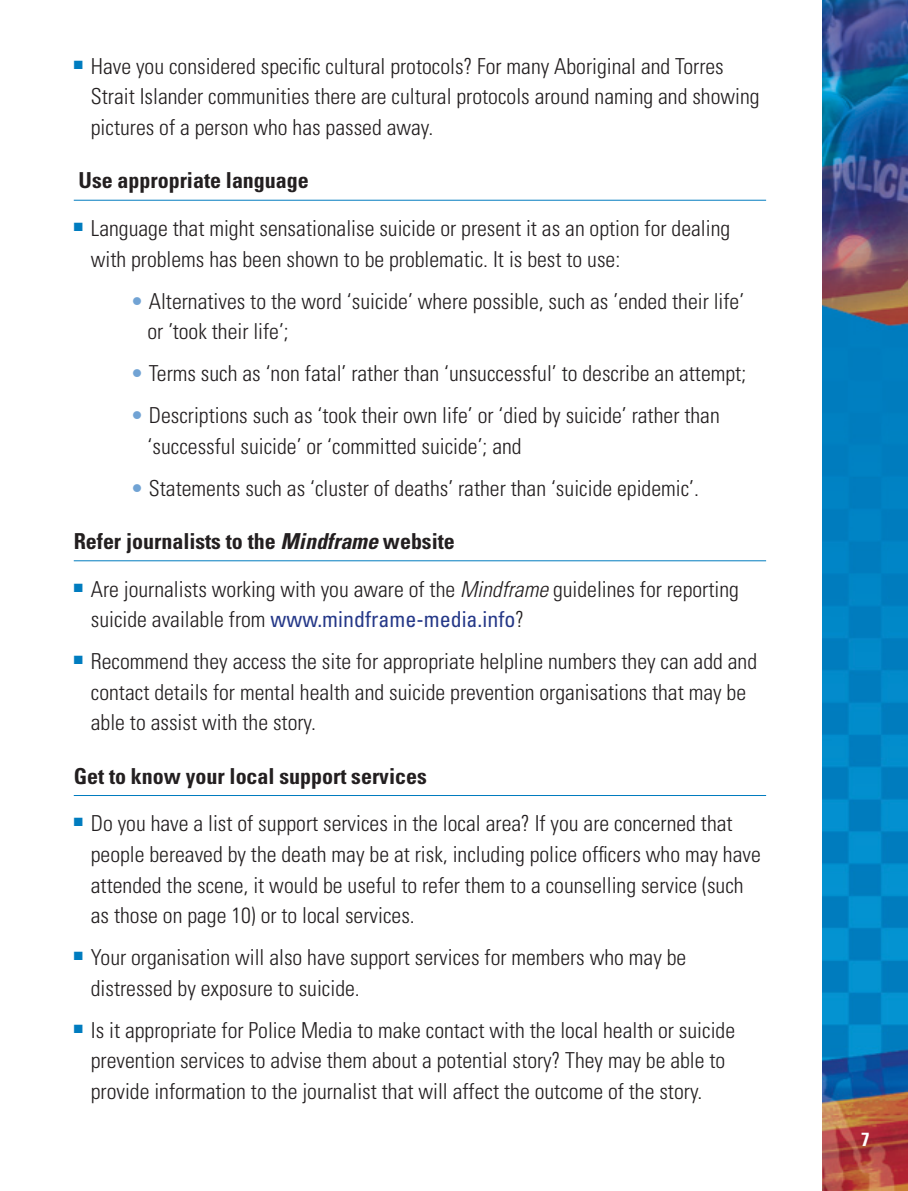
<style>
.page{position:relative;width:908px;height:1191px;background:#fff}
.page>*{position:absolute;margin:0;border:0;box-sizing:border-box;transform-origin:0 0}
.t1{font:300 condensed 22px/30.6px "Univers";color:#231f20}
.t2{font:700 condensed 22px "Univers";color:#231f20}
.t3{font:700 condensed 19px "Univers";color:#fff}
.s1{color:#71a3d4}
.s2{font-style:italic}
.s3{font-weight:400;color:#253888}
</style>
<div class="page">
<hr style="left:74px;top:200px;width:691px;height:1px;background:#007cbf">
<hr style="left:74px;top:560px;width:691px;height:1px;background:#007cbf">
<hr style="left:74px;top:795px;width:691px;height:1px;background:#007cbf">
<img style="left:822px;top:0;width:85px;height:1191px">
<p class="t1" style="left:91px;top:50px;width:670px;text-indent:-17px"><sup>■</sup> Have you considered specific cultural protocols? For many Aboriginal and Torres<br>Strait Islander communities there are cultural protocols around naming and showing pictures of a person who has passed away.</p>
<p class="t2" style="left:79px;top:167px;width:231px">Use appropriate language</p>
<p class="t1" style="left:91px;top:213px;width:640px;text-indent:-17px"><sup>■</sup> Language that might sensationalise suicide or present it as an option for dealing with problems has been shown to be problematic. It is best to use:</p>
<p class="t1" style="left:147px;top:285px;width:598px;text-indent:-17px"><span class="s1">•</span> Alternatives to the word ‘suicide’ where possible, such as ’ended their life’ or ’took their life’;</p>
<p class="t1" style="left:130px;top:358px;width:617px"><span class="s1">•</span> Terms such as ‘non fatal’ rather than ‘unsuccessful’ to describe an attempt;</p>
<p class="t1" style="left:147px;top:400px;width:573px;text-indent:-17px"><span class="s1">•</span> Descriptions such as ‘took their own life’ or ‘died by suicide’ rather than ‘successful suicide’ or ‘committed suicide’; and</p>
<p class="t1" style="left:130px;top:472px;width:569px"><span class="s1">•</span> Statements such as ‘cluster of deaths’ rather than ‘suicide epidemic’.</p>
<p class="t2" style="left:74px;top:527px;width:382px">Refer journalists to the <span class="s2">Mindframe</span> website</p>
<p class="t1" style="left:91px;top:573px;width:649px;text-indent:-17px"><sup>■</sup> Are journalists working with you aware of the <span class="s2">Mindframe</span> guidelines for reporting suicide available from <span class="s3">www.mindframe-media.info</span>?</p>
<p class="t1" style="left:91px;top:646px;width:667px;text-indent:-17px"><sup>■</sup> Recommend they access the site for appropriate helpline numbers they can add and contact details for mental health and suicide prevention organisations that may be able to assist with the story.</p>
<p class="t2" style="left:74px;top:762px;width:354px">Get to know your local support services</p>
<p class="t1" style="left:91px;top:808px;width:671px;text-indent:-17px"><sup>■</sup> Do you have a list of support services in the local area? If you are concerned that people bereaved by the death may be at risk, including police officers who may have attended the scene, it would be useful to refer them to a counselling service (such as those on page 10) or to local services.</p>
<p class="t1" style="left:91px;top:941px;width:596px;text-indent:-17px"><sup>■</sup> Your organisation will also have support services for members who may be distressed by exposure to suicide.</p>
<p class="t1" style="left:91px;top:1014px;width:645px;text-indent:-17px"><sup>■</sup> Is it appropriate for Police Media to make contact with the local health or suicide prevention services to advise them about a potential story? They may be able to provide information to the journalist that will affect the outcome of the story.</p>
<p class="t3" style="left:860px;top:1127px;width:10px">7</p>
</div>
